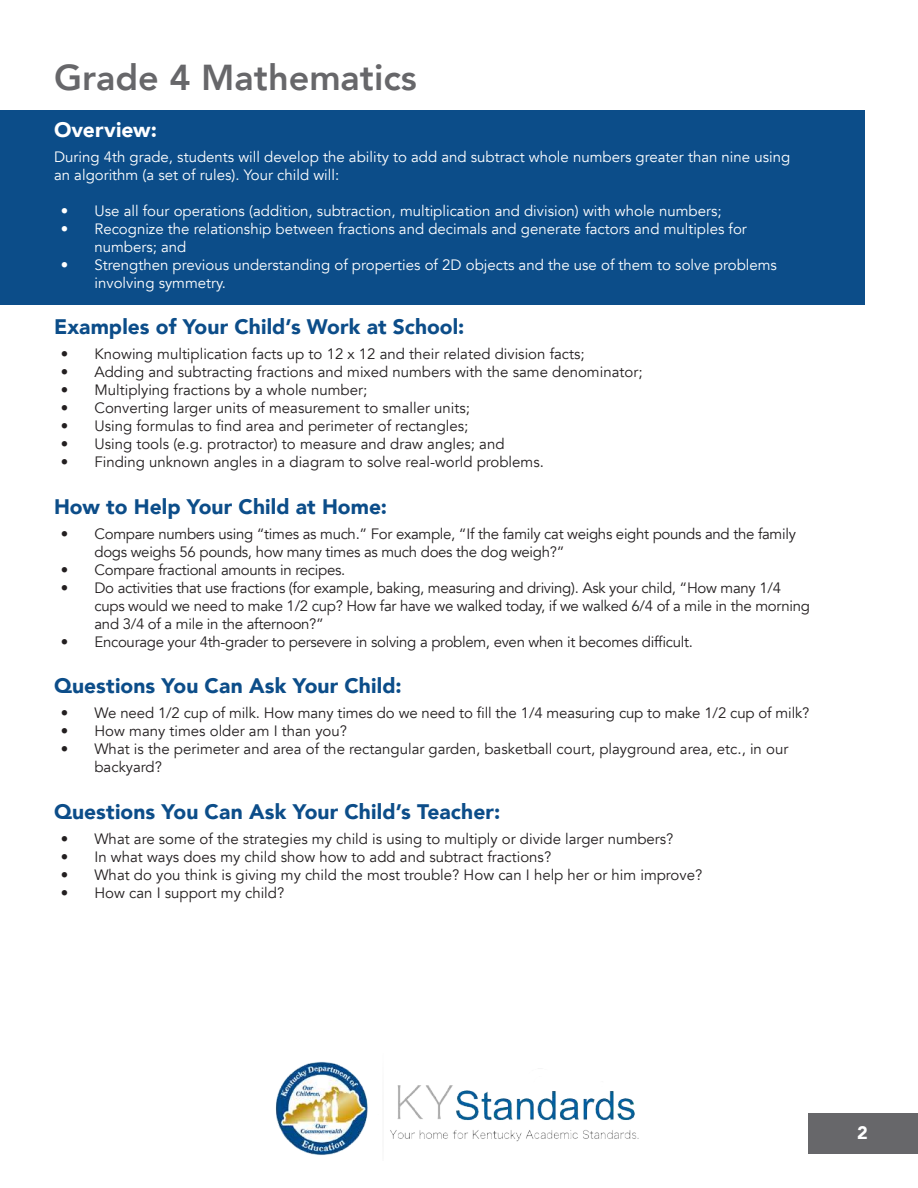
<style>
.page{position:relative;width:918px;height:1188px;background:#fff}
.page>*{position:absolute;margin:0;border:0;box-sizing:border-box;transform-origin:0 0}
.t1{font:800 36px "Avenir";color:#67676a}
.t2{font:900 21px "Avenir";letter-spacing:.005em;color:#0c4d89}
.t3{font:900 21px "Avenir";letter-spacing:.005em;color:#fff}
.t4{font:900 18px "Avenir";color:#fff}
.t5{font:15px/18px "Avenir";color:#231f20}
.t6{font:15px/18px "Avenir";letter-spacing:-.02em;color:#231f20}
.t7{font:15px/18px "Avenir";color:#fff}
</style>
<div class="page">
<div style="left:809px;top:1114px;width:109px;height:40px;background:#67676a"></div>
<div style="left:0;top:110px;width:864px;height:195px;background:#0c4d89"></div>
<img style="left:275px;top:1061px;width:364px;height:94px">
<h1 class="t1" style="left:54px;top:49px;width:364px">Grade 4 Mathematics</h1>
<h2 class="t3" style="left:54px;top:111px;width:105px">Overview:</h2>
<p class="t7" style="left:54px;top:148px;width:738px">During 4th grade, students will develop the ability to add and subtract whole numbers greater than nine using an algorithm (a set of rules). Your child will:</p>
<p class="t7" style="left:61px;top:202px;width:662px">• Use all four operations (addition, subtraction, multiplication and division) with whole numbers;</p>
<p class="t7" style="left:94px;top:220px;width:654px;text-indent:-34px">• Recognize the relationship between fractions and decimals and generate factors and multiples for numbers; and</p>
<p class="t7" style="left:94px;top:256px;width:684px;text-indent:-34px">• Strengthen previous understanding of properties of 2D objects and the use of them to solve problems involving symmetry.</p>
<h2 class="t2" style="left:54px;top:309px;width:412px">Examples of Your Child’s Work at School:</h2>
<p class="t5" style="left:61px;top:345px;width:525px">• Knowing multiplication facts up to 12 x 12 and their related division facts;</p>
<p class="t5" style="left:61px;top:363px;width:583px">• Adding and subtracting fractions and mixed numbers with the same denominator;</p>
<p class="t5" style="left:61px;top:381px;width:308px">• Multiplying fractions by a whole number;</p>
<p class="t5" style="left:61px;top:399px;width:411px">• Converting larger units of measurement to smaller units;</p>
<p class="t5" style="left:61px;top:417px;width:409px">• Using formulas to find area and perimeter of rectangles;</p>
<p class="t5" style="left:61px;top:435px;width:445px">• Using tools (e.g. protractor) to measure and draw angles; and</p>
<p class="t5" style="left:61px;top:453px;width:485px">• Finding unknown angles in a diagram to solve real-world problems.</p>
<h2 class="t2" style="left:54px;top:489px;width:335px">How to Help Your Child at Home:</h2>
<p class="t6" style="left:94px;top:525px;width:703px;text-indent:-34px">• Compare numbers using “times as much.” For example, “If the family cat weighs eight pounds and the family dogs weighs 56 pounds, how many times as much does the dog weigh?”</p>
<p class="t6" style="left:61px;top:561px;width:286px">• Compare fractional amounts in recipes.</p>
<p class="t6" style="left:94px;top:579px;width:717px;text-indent:-34px">• Do activities that use fractions (for example, baking, measuring and driving). Ask your child, “How many 1/4 cups would we need to make 1/2 cup? How far have we walked today, if we walked 6/4 of a mile in the morning and 3/4 of a mile in the afternoon?”</p>
<p class="t6" style="left:61px;top:633px;width:634px">• Encourage your 4th-grader to persevere in solving a problem, even when it becomes difficult.</p>
<h2 class="t2" style="left:54px;top:668px;width:349px">Questions You Can Ask Your Child:</h2>
<p class="t5" style="left:61px;top:704px;width:750px">• We need 1/2 cup of milk. How many times do we need to fill the 1/4 measuring cup to make 1/2 cup of milk?</p>
<p class="t5" style="left:61px;top:722px;width:288px">• How many times older am I than you?</p>
<p class="t5" style="left:94px;top:740px;width:695px;text-indent:-34px">• What is the perimeter and area of the rectangular garden, basketball court, playground area, etc., in our backyard?</p>
<h2 class="t2" style="left:54px;top:794px;width:448px">Questions You Can Ask Your Child’s Teacher:</h2>
<p class="t5" style="left:61px;top:830px;width:614px">• What are some of the strategies my child is using to multiply or divide larger numbers?</p>
<p class="t5" style="left:61px;top:848px;width:492px">• In what ways does my child show how to add and subtract fractions?</p>
<p class="t5" style="left:61px;top:866px;width:643px">• What do you think is giving my child the most trouble? How can I help her or him improve?</p>
<p class="t5" style="left:61px;top:884px;width:225px">• How can I support my child?</p>
<p class="t4" style="left:857px;top:1117px;width:12px">2</p>
</div>
